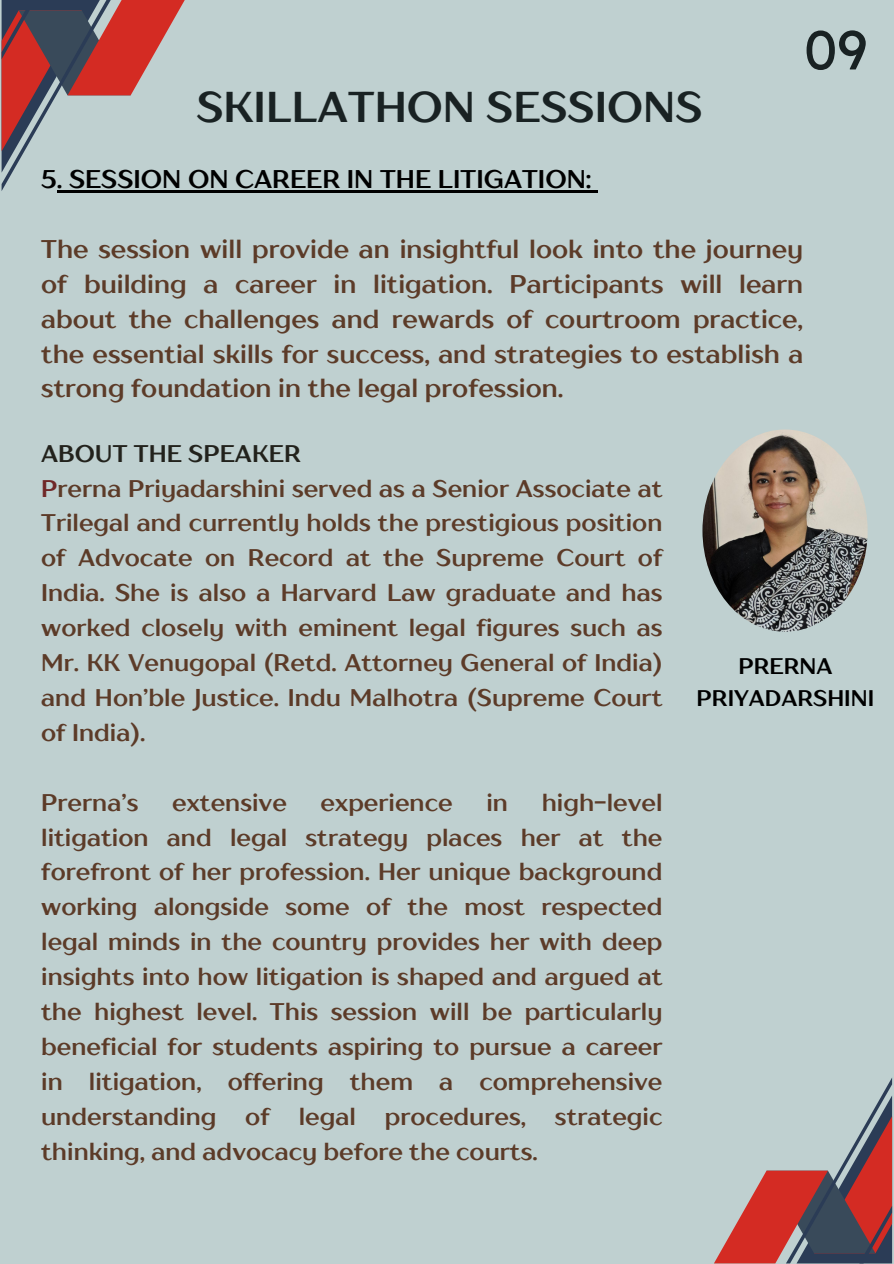
<style>
.page{position:relative;width:894px;height:1264px;background:#fff}
.page>*{position:absolute;margin:0;border:0;box-sizing:border-box;transform-origin:0 0}
.t1{font:54.9px "Lexend Deca";color:#192223}
.t2{font:700 42.9px "TT Drugs";color:#192223}
.t3{font:700 25.5px/34.8px "TT Drugs";color:#5c3b28;text-align:justify}
.t4{font:700 25.5px "TT Drugs";color:#000}
.t5{font:700 24px/34.8px "TT Drugs";color:#5c3b28}
.t6{font:700 22.5px/31.5px "TT Drugs";color:#000;text-align:center}
.s1{color:#22221c}
.s2{color:#702828}
</style>
<div class="page">
<div style="left:0;top:0;width:893px;height:1263px;background:#bfd0d0"></div>
<svg style="left:2px;top:0;width:183px;height:190px"></svg>
<svg style="left:714px;top:1079px;width:177px;height:184px"></svg>
<img style="left:702px;top:429px;width:165px;height:202px;border-radius:50%">
<hr style="left:57px;top:190px;width:534px;height:3px;background:#000">
<svg style="left:591px;top:190px;width:7px;height:3px"></svg>
<p class="t2" style="left:196px;top:80px;width:507px">SKILLATHON SESSIONS</p>
<p class="t4" style="left:41px;top:163px;width:551px">5. SESSION ON CAREER IN THE LITIGATION:</p>
<h1 class="t1" style="left:803px;top:15px;width:65px">09</h1>
<p class="t3" style="left:41px;top:231px;width:763px">The session will provide an insightful look into the journey of building a career in litigation. Participants will learn about the challenges and rewards of courtroom practice, the essential skills for success, and strategies to establish a strong foundation in the legal profession.</p>
<p class="t5" style="left:41px;top:435px;width:622px"><span class="s1">ABOUT THE SPEAKER<br></span><span class="s2">P</span>rerna Priyadarshini served as a Senior Associate at Trilegal and currently holds the prestigious position of Advocate on Record at the Supreme Court of India. She is also a Harvard Law graduate and has worked closely with eminent legal figures such as Mr. KK Venugopal (Retd. Attorney General of India) and Hon’ble Justice. Indu Malhotra (Supreme Court of India).</p>
<p class="t5" style="left:41px;top:784px;width:622px;text-align:justify;text-indent:500px">high-level litigation and legal strategy places her at the forefront of her profession. Her unique background working alongside some of the most respected legal minds in the country provides her with deep insights into how litigation is shaped and argued at the highest level. This session will be particularly beneficial for students aspiring to pursue a career in litigation, offering them a comprehensive understanding of legal procedures, strategic thinking, and advocacy before the courts.</p>
<p class="t5" style="left:41px;top:784px;width:99px">Prerna’s</p>
<p class="t5" style="left:172px;top:784px;width:116px">extensive</p>
<p class="t5" style="left:320px;top:784px;width:133px">experience</p>
<p class="t5" style="left:486px;top:784px;width:23px">in</p>
<p class="t6" style="left:696px;top:650px;width:179px">PRERNA<br>PRIYADARSHINI</p>
</div>
